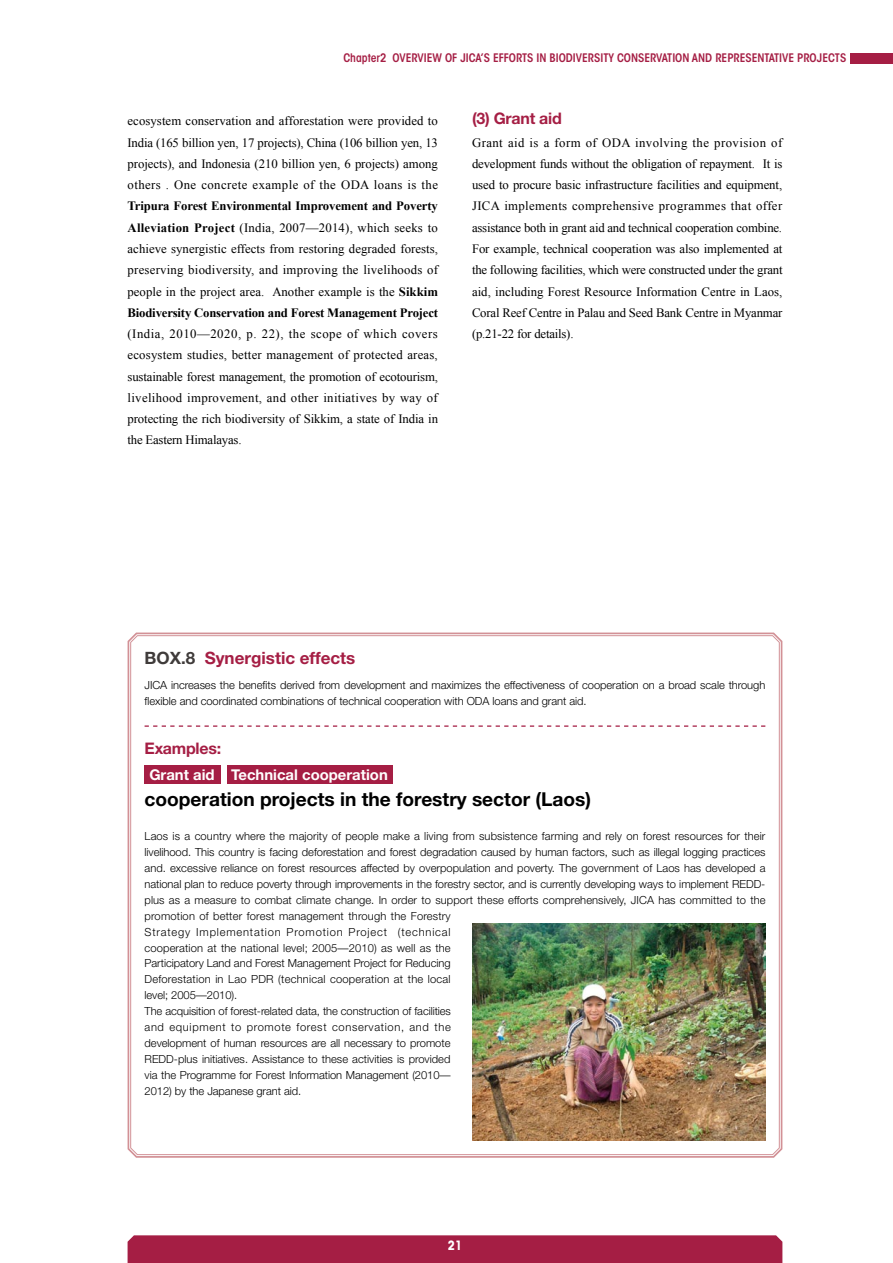
<style>
.page{position:relative;width:893px;height:1263px;background:#fff}
.page>*{position:absolute;margin:0;border:0;box-sizing:border-box;transform-origin:0 0}
.t1{font:700 19.2px "Helvetica Neue";color:#000}
.t2{font:700 16.95px "Helvetica Neue";color:#a51e44}
.t3{font:700 15.9px "Helvetica Neue";letter-spacing:-.015em;color:#a51e44}
.t4{font:700 14.85px "Helvetica Neue";color:#fff}
.t5{font:12.75px/21.3px "Times New Roman";letter-spacing:-.015em;color:#000;text-align:justify}
.t6{font:700 condensed 12.75px "ITC Avant Garde Std";color:#fff}
.t7{font:600 condensed 11.7px "ITC Avant Garde Std";color:#a51e44}
.t8{font:300 11.1px/15.9px "Helvetica Neue";letter-spacing:-.005em;color:#000}
.s1{font-weight:700}
.s2{color:#3f3b3a}
</style>
<div class="page">
<div style="left:850px;top:53px;width:43px;height:11px;background:#a51e44"></div>
<div style="left:128px;top:1235px;width:654px;height:28px;background:#a51e44"></div>
<svg style="left:127px;top:632px;width:656px;height:526px"></svg>
<div style="left:145px;top:765px;width:76px;height:19px;background:#a51e44"></div>
<div style="left:227px;top:765px;width:166px;height:19px;background:#a51e44"></div>
<img style="left:472px;top:924px;width:293px;height:217px">
<svg style="left:145px;top:725px;width:620px;height:2px"></svg>
<p class="t7" style="left:343px;top:51px;width:504px">Chapter2 OVERVIEW OF JICA’S EFFORTS IN BIODIVERSITY CONSERVATION AND REPRESENTATIVE PROJECTS</p>
<p class="t5" style="left:128px;top:110px;width:312px">ecosystem conservation and afforestation were provided to India (165 billion yen, 17 projects), China (106 billion yen, 13 projects), and Indonesia (210 billion yen, 6 projects) among others . One concrete example of the ODA loans is the <span class="s1">Tripura Forest Environmental Improvement and Poverty Alleviation Project</span> (India, 2007—2014), which seeks to achieve synergistic effects from restoring degraded forests, preserving biodiversity, and improving the livelihoods of people in the project area. Another example is the <span class="s1">Sikkim Biodiversity Conservation and Forest Management Project </span>(India, 2010—2020, p. 22), the scope of which covers ecosystem studies, better management of protected areas, sustainable forest management, the promotion of ecotourism, livelihood improvement, and other initiatives by way of protecting the rich biodiversity of Sikkim, a state of India in the Eastern Himalayas.</p>
<p class="t3" style="left:472px;top:109px;width:91px">(3) Grant aid</p>
<p class="t5" style="left:472px;top:132px;width:312px">Grant aid is a form of ODA involving the provision of development funds without the obligation of repayment. It is used to procure basic infrastructure facilities and equipment, JICA implements comprehensive programmes that offer assistance both in grant aid and technical cooperation combine.<br>For example, technical cooperation was also implemented at the following facilities, which were constructed under the grant aid, including Forest Resource Information Centre in Laos, Coral Reef Centre in Palau and Seed Bank Centre in Myanmar (p.21-22 for details).</p>
<p class="t2" style="left:145px;top:648px;width:212px"><span class="s2">BOX.8</span> Synergistic effects</p>
<p class="t8" style="left:145px;top:677px;width:622px">JICA increases the benefits derived from development and maximizes the effectiveness of cooperation on a broad scale through flexible and coordinated combinations of technical cooperation with ODA loans and grant aid.</p>
<p class="t3" style="left:145px;top:738px;width:78px">Examples:</p>
<p class="t4" style="left:149px;top:766px;width:240px">Grant aid Technical cooperation</p>
<p class="t1" style="left:145px;top:787px;width:448px">cooperation projects in the forestry sector (Laos)</p>
<p class="t8" style="left:145px;top:828px;width:623px">Laos is a country where the majority of people make a living from subsistence farming and rely on forest resources for their livelihood. This country is facing deforestation and forest degradation caused by human factors, such as illegal logging practices and. excessive reliance on forest resources affected by overpopulation and poverty. The government of Laos has developed a national plan to reduce poverty through improvements in the forestry sector, and is currently developing ways to implement REDD&shy;plus as a measure to combat climate change. In order to support these efforts comprehensively, JICA has committed to the promotion of better forest management through the Forestry<br>Strategy Implementation Promotion Project (technical<br>cooperation at the national level; 2005—2010) as well as the<br>Participatory Land and Forest Management Project for Reducing<br>Deforestation in Lao PDR (technical cooperation at the local<br>level; 2005—2010).<br>The acquisition of forest-related data, the construction of facilities<br>and equipment to promote forest conservation, and the<br>development of human resources are all necessary to promote<br>REDD-plus initiatives. Assistance to these activities is provided<br>via the Programme for Forest Information Management (2010—<br>2012) by the Japanese grant aid.</p>
<p class="t6" style="left:448px;top:1237px;width:16px">21</p>
</div>
